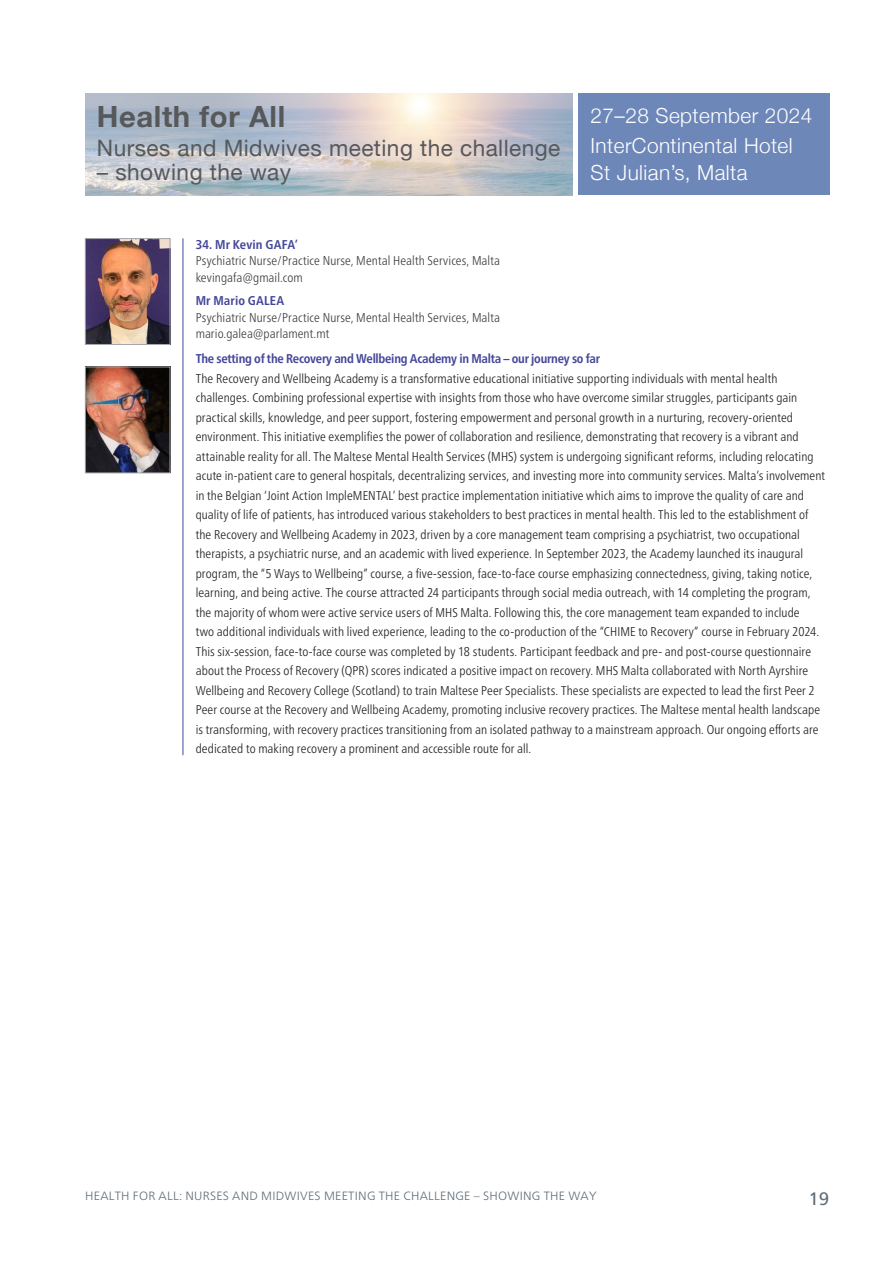
<style>
.page{position:relative;width:893px;height:1263px;background:#fff}
.page>*{position:absolute;margin:0;border:0;box-sizing:border-box;transform-origin:0 0}
.t1{font:700 29.25px "Helvetica Neue";letter-spacing:.02em;color:#57585a}
.t2{font:22.65px "Helvetica Neue";letter-spacing:.02em;color:#57585a}
.t3{font:300 20.85px/29.5px "Helvetica Neue";letter-spacing:.02em;color:#fff}
.t4{font:18px "Frutiger Neue LT";color:#5e6c77}
.t5{font:300 condensed 12.75px/19.5px "Frutiger Neue LT";letter-spacing:.01em;color:#231f20}
.t6{font:300 condensed 12.75px/16.5px "Frutiger Neue LT";letter-spacing:.01em;color:#3e3e3f}
.t7{font:700 condensed 12.75px "Frutiger Neue LT";letter-spacing:-.02em;color:#444799}
.t8{font:700 condensed 12.75px "Frutiger Neue LT";letter-spacing:.015em;color:#444799}
.t9{font:300 12px "Frutiger Neue LT";letter-spacing:.02em;color:#5e6c77}
</style>
<div class="page">
<div style="left:578px;top:94px;width:251px;height:101px;background:#6e87b9"></div>
<img style="left:85px;top:94px;width:488px;height:101px">
<hr style="left:183px;top:238px;width:1px;height:517px;background:#444799">
<img style="left:87px;top:240px;width:81px;height:103px">
<div style="left:85px;top:238px;width:85px;height:107px;border:1px solid #a5a6ad"></div>
<img style="left:87px;top:369px;width:81px;height:102px">
<div style="left:85px;top:367px;width:85px;height:106px;border:1px solid #a5a6ad"></div>
<h1 class="t1" style="left:97px;top:94px;width:190px">Health for All</h1>
<h2 class="t2" style="left:97px;top:131px;width:465px">Nurses and Midwives meeting the challenge</h2>
<h2 class="t2" style="left:97px;top:155px;width:196px">– showing the way</h2>
<h3 class="t3" style="left:591px;top:100px;width:223px">27–28 September 2024<br>InterContinental Hotel</h3>
<h3 class="t3" style="left:591px;top:156px;width:158px">St Julian’s, Malta</h3>
<p class="t8" style="left:196px;top:237px;width:104px">34. Mr Kevin GAFA’</p>
<p class="t6" style="left:196px;top:252px;width:306px">Psychiatric Nurse/Practice Nurse, Mental Health Services, Malta kevingafa@gmail.com</p>
<p class="t8" style="left:196px;top:293px;width:90px">Mr Mario GALEA</p>
<p class="t6" style="left:196px;top:309px;width:306px">Psychiatric Nurse/Practice Nurse, Mental Health Services, Malta mario.galea@parlament.mt</p>
<p class="t7" style="left:196px;top:351px;width:406px">The setting of the Recovery and Wellbeing Academy in Malta – our journey so far</p>
<p class="t5" style="left:196px;top:368px;width:631px">The Recovery and Wellbeing Academy is a transformative educational initiative supporting individuals with mental health challenges. Combining professional expertise with insights from those who have overcome similar struggles, participants gain practical skills, knowledge, and peer support, fostering empowerment and personal growth in a nurturing, recovery-oriented environment. This initiative exemplifies the power of collaboration and resilience, demonstrating that recovery is a vibrant and attainable reality for all. The Maltese Mental Health Services (MHS) system is undergoing significant reforms, including relocating acute in-patient care to general hospitals, decentralizing services, and investing more into community services. Malta’s involvement in the Belgian ‘Joint Action ImpleMENTAL’ best practice implementation initiative which aims to improve the quality of care and quality of life of patients, has introduced various stakeholders to best practices in mental health. This led to the establishment of the Recovery and Wellbeing Academy in 2023, driven by a core management team comprising a psychiatrist, two occupational therapists, a psychiatric nurse, and an academic with lived experience. In September 2023, the Academy launched its inaugural program, the “5 Ways to Wellbeing” course, a five-session, face-to-face course emphasizing connectedness, giving, taking notice, learning, and being active. The course attracted 24 participants through social media outreach, with 14 completing the program, the majority of whom were active service users of MHS Malta. Following this, the core management team expanded to include<br>two additional individuals with lived experience, leading to the co-production of the “CHIME to Recovery” course in February 2024.<br>This six-session, face-to-face course was completed by 18 students. Participant feedback and pre- and post-course questionnaire about the Process of Recovery (QPR) scores indicated a positive impact on recovery. MHS Malta collaborated with North Ayrshire Wellbeing and Recovery College (Scotland) to train Maltese Peer Specialists. These specialists are expected to lead the first Peer 2<br>Peer course at the Recovery and Wellbeing Academy, promoting inclusive recovery practices. The Maltese mental health landscape is transforming, with recovery practices transitioning from an isolated pathway to a mainstream approach. Our ongoing efforts are dedicated to making recovery a prominent and accessible route for all.</p>
<p class="t9" style="left:85px;top:1189px;width:513px">HEALTH FOR ALL: NURSES AND MIDWIVES MEETING THE CHALLENGE – SHOWING THE WAY</p>
<h3 class="t4" style="left:808px;top:1188px;width:22px">19</h3>
</div>
